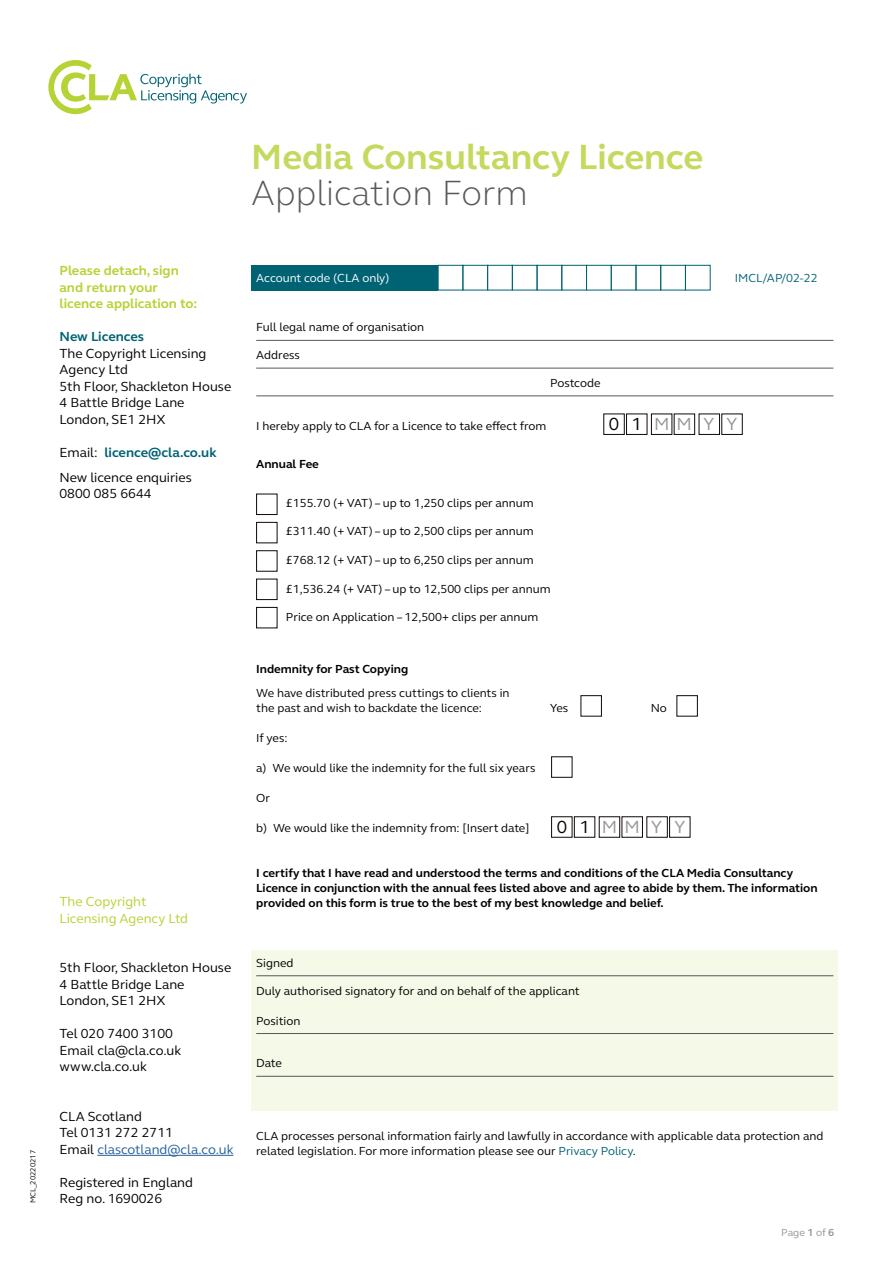
<style>
.page{position:relative;width:893px;height:1263px;background:#fff}
.page>*{position:absolute;margin:0;border:0;box-sizing:border-box;transform-origin:0 0}
.t1{font:700 36px "FS Elliot";color:#c3da5e}
.t2{font:300 36px "FS Elliot";color:#58595b}
.t3{font:18px "FS Elliot";color:#939598}
.t4{font:18px "FS Elliot";color:#000}
.t5{font:13.5px/16.5px "FS Elliot";color:#000}
.t6{font:700 13.5px/16.5px "FS Elliot";color:#b5d334}
.t7{font:13.5px/16.5px "FS Elliot";color:#b5d334}
.t8{font:700 13.5px "FS Elliot";color:#006373}
.t9{font:12px/15px "FS Elliot";color:#000}
.t10{font:700 12px/15px "FS Elliot";color:#000}
.t11{font:12px "FS Elliot";color:#fff}
.t12{font:12px "FS Elliot";color:#006373}
.t13{font:10.5px "FS Elliot";letter-spacing:-.005em;color:#939598}
.t14{font:7.5px "FS Elliot";color:#000}
.s1{font-weight:700;color:#006373}
.s2{color:#215e9e}
.s3{color:#006373}
.s4{font-weight:700}
</style>
<div class="page">
<div style="left:251px;top:951px;width:587px;height:160px;background:#f5f9e8"></div>
<div style="left:251px;top:265px;width:187px;height:25px;background:#006373"></div>
<div style="left:438px;top:265px;width:25px;height:25px;border:1px solid #006373"></div>
<div style="left:462px;top:265px;width:26px;height:25px;border:1px solid #006373"></div>
<div style="left:487px;top:265px;width:26px;height:25px;border:1px solid #006373"></div>
<div style="left:512px;top:265px;width:25px;height:25px;border:1px solid #006373"></div>
<div style="left:537px;top:265px;width:25px;height:25px;border:1px solid #006373"></div>
<div style="left:561px;top:265px;width:26px;height:25px;border:1px solid #006373"></div>
<div style="left:586px;top:265px;width:26px;height:25px;border:1px solid #006373"></div>
<div style="left:611px;top:265px;width:25px;height:25px;border:1px solid #006373"></div>
<div style="left:636px;top:265px;width:25px;height:25px;border:1px solid #006373"></div>
<div style="left:660px;top:265px;width:26px;height:25px;border:1px solid #006373"></div>
<div style="left:685px;top:265px;width:26px;height:25px;border:1px solid #006373"></div>
<hr style="left:256px;top:340px;width:577px;height:1px;background:#58595b">
<hr style="left:256px;top:368px;width:577px;height:1px;background:#58595b">
<hr style="left:256px;top:395px;width:577px;height:1px;background:#58595b">
<hr style="left:256px;top:975px;width:577px;height:1px;background:#58595b">
<hr style="left:256px;top:1033px;width:577px;height:1px;background:#58595b">
<hr style="left:256px;top:1076px;width:577px;height:1px;background:#58595b">
<div style="left:580px;top:695px;width:22px;height:21px;border:1px solid #100906"></div>
<div style="left:676px;top:695px;width:22px;height:21px;border:1px solid #100906"></div>
<div style="left:603px;top:414px;width:22px;height:21px;border:1px solid #100906"></div>
<div style="left:626px;top:414px;width:21px;height:21px;border:1px solid #100906"></div>
<div style="left:674px;top:414px;width:21px;height:21px;border:1px solid #100906"></div>
<div style="left:651px;top:414px;width:21px;height:21px;border:1px solid #100906"></div>
<div style="left:699px;top:414px;width:21px;height:21px;border:1px solid #100906"></div>
<div style="left:721px;top:414px;width:22px;height:21px;border:1px solid #100906"></div>
<div style="left:551px;top:816px;width:21px;height:22px;border:1px solid #100906"></div>
<div style="left:574px;top:816px;width:21px;height:22px;border:1px solid #100906"></div>
<div style="left:622px;top:816px;width:21px;height:22px;border:1px solid #100906"></div>
<div style="left:599px;top:816px;width:21px;height:22px;border:1px solid #100906"></div>
<div style="left:646px;top:816px;width:22px;height:22px;border:1px solid #100906"></div>
<div style="left:669px;top:816px;width:21px;height:22px;border:1px solid #100906"></div>
<div style="left:551px;top:756px;width:21px;height:22px;border:1px solid #100906"></div>
<svg style="left:48px;top:60px;width:199px;height:54px"></svg>
<hr style="left:97px;top:1155px;width:136px;height:1px;background:#215e9e">
<div style="left:256px;top:494px;width:21px;height:21px;border:1px solid #100906"></div>
<div style="left:256px;top:522px;width:21px;height:21px;border:1px solid #100906"></div>
<div style="left:256px;top:550px;width:21px;height:22px;border:1px solid #100906"></div>
<div style="left:256px;top:579px;width:21px;height:21px;border:1px solid #100906"></div>
<div style="left:256px;top:607px;width:21px;height:21px;border:1px solid #100906"></div>
<p class="t14" style="left:28px;top:1203px;width:55px;rotate:-90deg">MCL_20220217</p>
<h1 class="t1" style="left:251px;top:133px;width:453px">Media Consultancy Licence</h1>
<h1 class="t2" style="left:251px;top:169px;width:278px">Application Form</h1>
<p class="t6" style="left:60px;top:262px;width:139px">Please detach, sign and return your licence application to:</p>
<p class="t8" style="left:60px;top:327px;width:86px">New Licences</p>
<p class="t5" style="left:60px;top:344px;width:173px">The Copyright Licensing<br>Agency Ltd<br>5th Floor, Shackleton House<br>4 Battle Bridge Lane<br>London, SE1 2HX</p>
<p class="t5" style="left:60px;top:439px;width:158px;line-height:25px">Email: <span class="s1">licence@cla.co.uk<br></span>New licence enquiries</p>
<p class="t5" style="left:60px;top:485px;width:94px">0800 085 6644</p>
<p class="t7" style="left:60px;top:893px;width:130px">The Copyright<br>Licensing Agency Ltd</p>
<p class="t5" style="left:60px;top:959px;width:173px">5th Floor, Shackleton House<br>4 Battle Bridge Lane<br>London, SE1 2HX</p>
<p class="t5" style="left:60px;top:1025px;width:123px">Tel 020 7400 3100<br>Email cla@cla.co.uk www.cla.co.uk</p>
<p class="t5" style="left:60px;top:1108px;width:176px">CLA Scotland<br>Tel 0131 272 2711<br>Email <span class="s2">clascotland@cla.co.uk</span></p>
<p class="t5" style="left:60px;top:1174px;width:135px">Registered in England<br>Reg no. 1690026</p>
<p class="t11" style="left:256px;top:270px;width:135px">Account code (CLA only)</p>
<p class="t12" style="left:735px;top:270px;width:84px">IMCL/AP/02-22</p>
<p class="t9" style="left:256px;top:320px;width:170px">Full legal name of organisation</p>
<p class="t9" style="left:256px;top:347px;width:45px">Address</p>
<p class="t9" style="left:550px;top:375px;width:52px">Postcode</p>
<p class="t9" style="left:256px;top:418px;width:292px">I hereby apply to CLA for a Licence to take effect from</p>
<p class="t10" style="left:256px;top:456px;width:64px">Annual Fee</p>
<p class="t9" style="left:286px;top:495px;width:249px">£155.70 (+ VAT) – up to 1,250 clips per annum</p>
<p class="t9" style="left:286px;top:523px;width:249px">£311.40 (+ VAT) – up to 2,500 clips per annum</p>
<p class="t9" style="left:286px;top:552px;width:249px">£768.12 (+ VAT) – up to 6,250 clips per annum</p>
<p class="t9" style="left:286px;top:581px;width:266px">£1,536.24 (+ VAT) – up to 12,500 clips per annum</p>
<p class="t9" style="left:286px;top:609px;width:254px">Price on Application – 12,500+ clips per annum</p>
<h2 class="t4" style="left:609px;top:412px;width:12px">0</h2>
<h2 class="t4" style="left:632px;top:412px;width:12px">1</h2>
<h2 class="t3" style="left:654px;top:412px;width:39px">M M</h2>
<h2 class="t3" style="left:703px;top:412px;width:12px">Y</h2>
<h2 class="t3" style="left:727px;top:412px;width:12px">Y</h2>
<p class="t10" style="left:256px;top:662px;width:154px">Indemnity for Past Copying</p>
<p class="t9" style="left:256px;top:685px;width:255px">We have distributed press cuttings to clients in the past and wish to backdate the licence:</p>
<p class="t9" style="left:550px;top:700px;width:20px">Yes</p>
<p class="t9" style="left:651px;top:700px;width:18px">No</p>
<p class="t9" style="left:256px;top:730px;width:33px">If yes:</p>
<p class="t9" style="left:256px;top:760px;width:281px">a) We would like the indemnity for the full six years</p>
<p class="t9" style="left:256px;top:790px;width:15px">Or</p>
<p class="t9" style="left:256px;top:820px;width:275px">b) We would like the indemnity from: [Insert date]</p>
<p class="t10" style="left:256px;top:865px;width:563px">I certify that I have read and understood the terms and conditions of the CLA Media Consultancy<br>Licence in conjunction with the annual fees listed above and agree to abide by them. The information provided on this form is true to the best of my best knowledge and belief.</p>
<h2 class="t4" style="left:557px;top:815px;width:12px">0</h2>
<h2 class="t4" style="left:579px;top:815px;width:12px">1</h2>
<h2 class="t3" style="left:602px;top:815px;width:39px">M M</h2>
<h2 class="t3" style="left:651px;top:815px;width:12px">Y</h2>
<h2 class="t3" style="left:674px;top:815px;width:12px">Y</h2>
<p class="t9" style="left:256px;top:955px;width:39px">Signed</p>
<p class="t9" style="left:256px;top:983px;width:325px">Duly authorised signatory for and on behalf of the applicant</p>
<p class="t9" style="left:256px;top:1013px;width:46px">Position</p>
<p class="t9" style="left:256px;top:1055px;width:27px">Date</p>
<p class="t9" style="left:256px;top:1128px;width:569px">CLA processes personal information fairly and lawfully in accordance with applicable data protection and related legislation. For more information please see our <span class="s3">Privacy Policy</span>.</p>
<p class="t13" style="left:781px;top:1225px;width:55px">Page <span class="s4">1</span> of <span class="s4">6</span></p>
</div>
